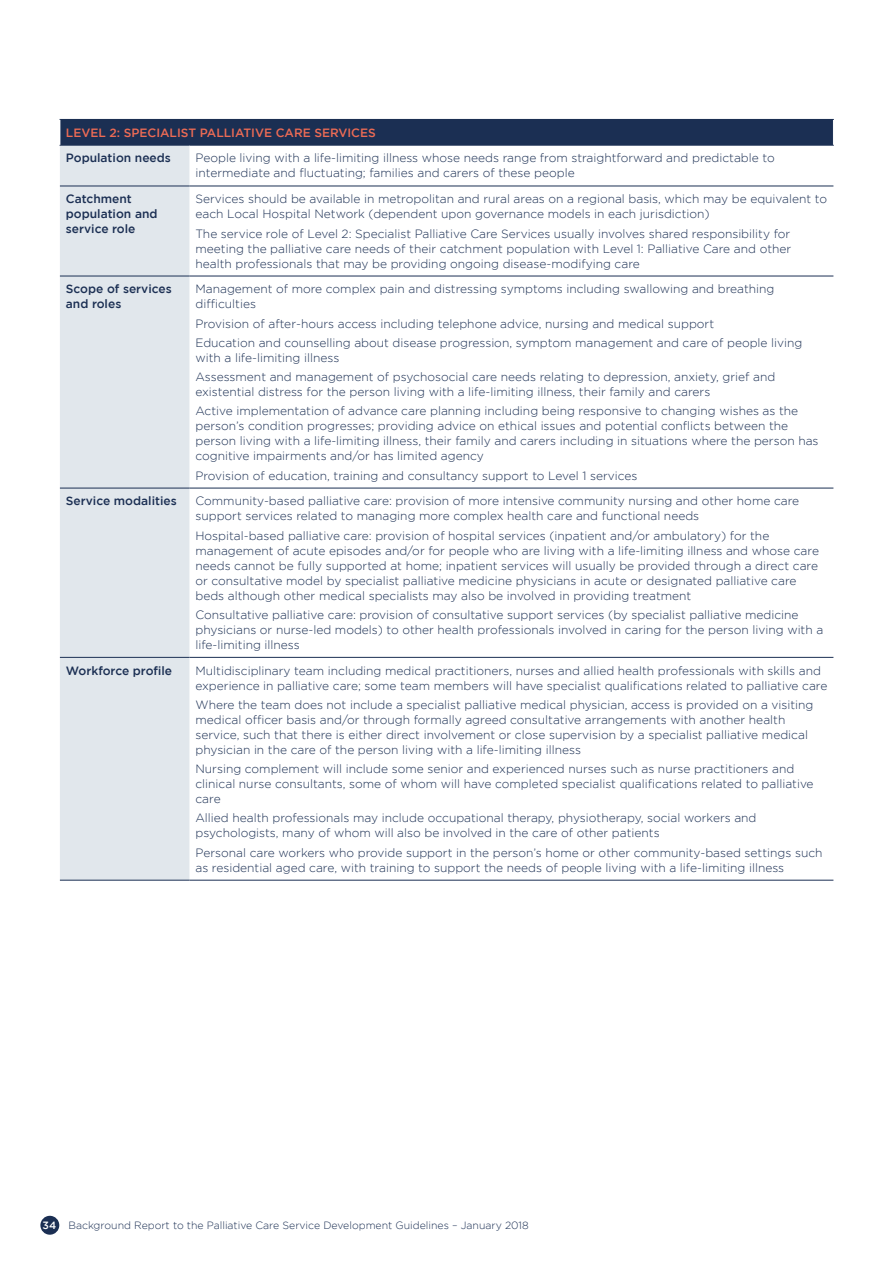
<style>
.page{position:relative;width:893px;height:1263px;background:#fff}
.page>*{position:absolute;margin:0;border:0;box-sizing:border-box;transform-origin:0 0}
.t1{font:300 12px/15px "Gotham";color:#1b2f53}
.t2{font:500 12px/15px "Gotham";color:#1b2f53}
.t3{font:500 12px "Gotham";color:#ed6b55}
.t4{font:300 10.5px "Gotham";color:#1b2f53}
.s1{font-weight:500;color:#fff}
</style>
<div class="page">
<div style="left:40px;top:1216px;width:19px;height:19px;background:#1b2f53;border-radius:50%"></div>
<div style="left:60px;top:119px;width:773px;height:26px;background:#1b2f53"></div>
<div style="left:60px;top:146px;width:129px;height:734px;background:#e1e7ec"></div>
<hr style="left:189px;top:119px;width:645px;height:1px;background:#1b2f53">
<hr style="left:60px;top:145px;width:129px;height:1px;background:#1b2f53">
<hr style="left:60px;top:186px;width:129px;height:1px;background:#1b2f53">
<hr style="left:60px;top:276px;width:129px;height:1px;background:#1b2f53">
<hr style="left:60px;top:488px;width:129px;height:1px;background:#1b2f53">
<hr style="left:60px;top:657px;width:129px;height:1px;background:#1b2f53">
<hr style="left:60px;top:880px;width:129px;height:1px;background:#1b2f53">
<hr style="left:189px;top:145px;width:645px;height:1px;background:#1b2f53">
<hr style="left:189px;top:186px;width:644px;height:1px;background:#1b2f53">
<hr style="left:189px;top:276px;width:644px;height:1px;background:#1b2f53">
<hr style="left:189px;top:488px;width:644px;height:1px;background:#1b2f53">
<hr style="left:189px;top:657px;width:644px;height:1px;background:#1b2f53">
<hr style="left:189px;top:880px;width:644px;height:1px;background:#1b2f53">
<svg style="left:60px;top:120px;width:1px;height:25px"></svg>
<p class="t3" style="left:66px;top:126px;width:311px">LEVEL 2: SPECIALIST PALLIATIVE CARE SERVICES</p>
<p class="t2" style="left:66px;top:150px;width:106px">Population needs</p>
<p class="t1" style="left:195px;top:151px;width:581px">People living with a life-limiting illness whose needs range from straightforward and predictable to intermediate and fluctuating; families and carers of these people</p>
<p class="t2" style="left:66px;top:191px;width:93px">Catchment population and service role</p>
<p class="t1" style="left:195px;top:191px;width:633px">Services should be available in metropolitan and rural areas on a regional basis, which may be equivalent to each Local Hospital Network (dependent upon governance models in each jurisdiction)</p>
<p class="t1" style="left:195px;top:226px;width:597px;text-align:justify">The service role of Level 2: Specialist Palliative Care Services usually involves shared responsibility for meeting the palliative care needs of their catchment population with Level 1: Palliative Care and other health professionals that may be providing ongoing disease-modifying care</p>
<p class="t2" style="left:66px;top:281px;width:107px">Scope of services and roles</p>
<p class="t1" style="left:195px;top:281px;width:581px">Management of more complex pain and distressing symptoms including swallowing and breathing difficulties</p>
<p class="t1" style="left:195px;top:313px;width:608px;line-height:19.2px">Provision of after-hours access including telephone advice, nursing and medical support<br>Education and counselling about disease progression, symptom management and care of people living</p>
<p class="t1" style="left:195px;top:348px;width:581px;line-height:19.2px">with a life-limiting illness<br>Assessment and management of psychosocial care needs relating to depression, anxiety, grief and</p>
<p class="t1" style="left:195px;top:382px;width:604px;line-height:19.2px">existential distress for the person living with a life-limiting illness, their family and carers<br>Active implementation of advance care planning including being responsive to changing wishes as the</p>
<p class="t1" style="left:195px;top:418px;width:625px">person’s condition progresses; providing advice on ethical issues and potential conflicts between the person living with a life-limiting illness, their family and carers including in situations where the person has cognitive impairments and/or has limited agency</p>
<p class="t1" style="left:195px;top:468px;width:444px">Provision of education, training and consultancy support to Level 1 services</p>
<p class="t2" style="left:66px;top:493px;width:112px">Service modalities</p>
<p class="t1" style="left:195px;top:493px;width:605px">Community-based palliative care: provision of more intensive community nursing and other home care support services related to managing more complex health care and functional needs</p>
<p class="t1" style="left:195px;top:528px;width:625px">Hospital-based palliative care: provision of hospital services (inpatient and/or ambulatory) for the management of acute episodes and/or for people who are living with a life-limiting illness and whose care needs cannot be fully supported at home; inpatient services will usually be provided through a direct care or consultative model by specialist palliative medicine physicians in acute or designated palliative care beds although other medical specialists may also be involved in providing treatment</p>
<p class="t1" style="left:195px;top:607px;width:629px">Consultative palliative care: provision of consultative support services (by specialist palliative medicine physicians or nurse-led models) to other health professionals involved in caring for the person living with a life-limiting illness</p>
<p class="t2" style="left:66px;top:662px;width:108px">Workforce profile</p>
<p class="t1" style="left:195px;top:663px;width:633px">Multidisciplinary team including medical practitioners, nurses and allied health professionals with skills and experience in palliative care; some team members will have specialist qualifications related to palliative care</p>
<p class="t1" style="left:195px;top:697px;width:620px">Where the team does not include a specialist palliative medical physician, access is provided on a visiting medical officer basis and/or through formally agreed consultative arrangements with another health service, such that there is either direct involvement or close supervision by a specialist palliative medical physician in the care of the person living with a life-limiting illness</p>
<p class="t1" style="left:195px;top:761px;width:620px">Nursing complement will include some senior and experienced nurses such as nurse practitioners and clinical nurse consultants, some of whom will have completed specialist qualifications related to palliative care</p>
<p class="t1" style="left:195px;top:810px;width:563px">Allied health professionals may include occupational therapy, physiotherapy, social workers and psychologists, many of whom will also be involved in the care of other patients</p>
<p class="t1" style="left:195px;top:845px;width:629px">Personal care workers who provide support in the person’s home or other community-based settings such as residential aged care, with training to support the needs of people living with a life-limiting illness</p>
<p class="t4" style="left:43px;top:1219px;width:488px"><span class="s1">34</span> Background Report to the Palliative Care Service Development Guidelines – January 2018</p>
</div>
